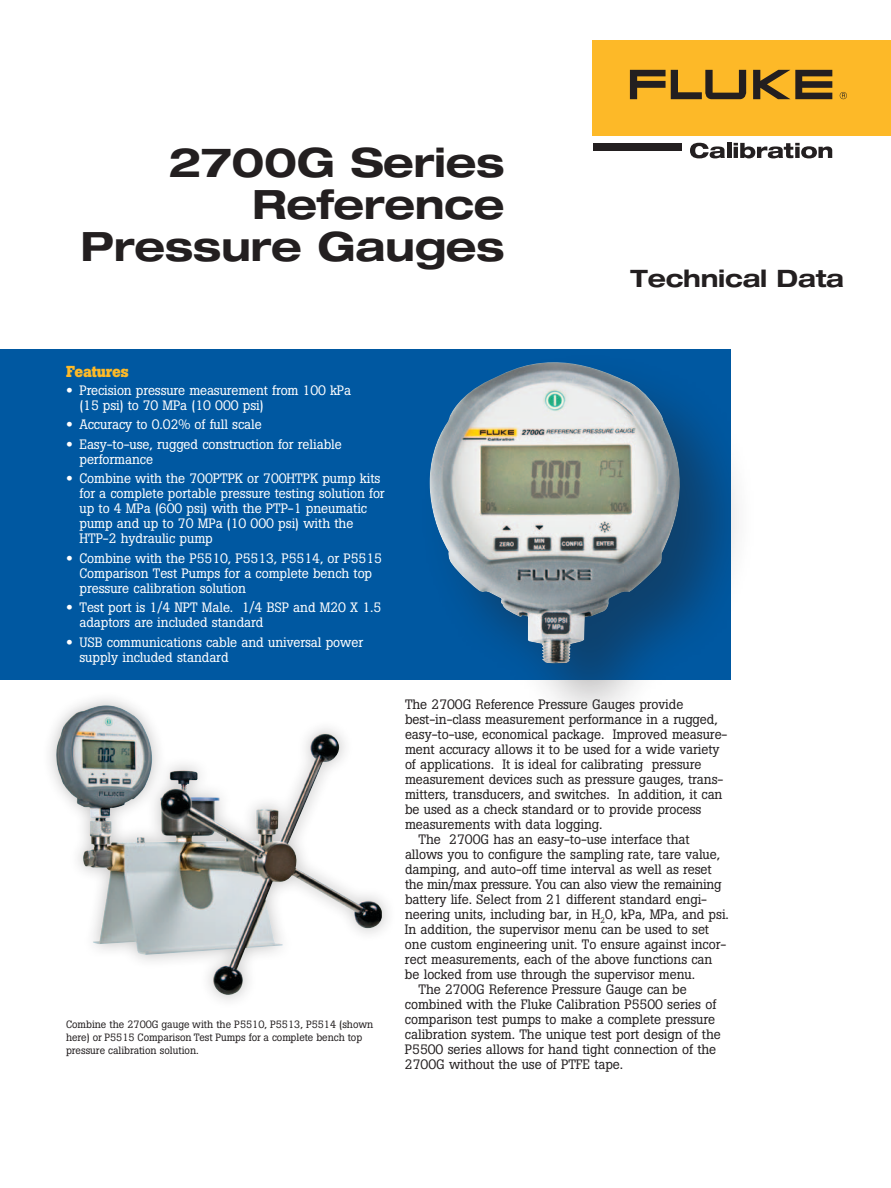
<style>
.page{position:relative;width:891px;height:1188px;background:#fff}
.page>*{position:absolute;margin:0;border:0;box-sizing:border-box;transform-origin:0 0}
.t1{font:700 expanded 40.5px/42px "Helvetica Neue LT Std";letter-spacing:-.01em;color:#231f20;text-align:right}
.t2{font:700 expanded 24px "Helvetica Neue LT Std";letter-spacing:-.01em;color:#231f20}
.t3{font:700 15.75px "Boton Pro";letter-spacing:-.015em;color:#fdb928}
.t4{font:13.5px "Boton Pro";letter-spacing:-.005em;color:#231f20}
.t5{font:13.5px/15px "Boton Pro";letter-spacing:-.005em;color:#fff}
.t6{font:13.5px "Boton Pro";letter-spacing:-.025em;color:#231f20}
.t7{font:10.5px/12.6px "Boton Pro";color:#231f20}
.s1{font-family:"Helvetica Neue LT Std";font-weight:700;font-stretch:expanded}
</style>
<div class="page">
<div style="left:0;top:349px;width:730px;height:331px;background:#0058a1"></div>
<div style="left:593px;top:40px;width:298px;height:96px;background:#fdb928"></div>
<svg style="left:753px;top:70px;width:79px;height:29px"></svg>
<svg style="left:630px;top:70px;width:116px;height:29px"></svg>
<svg style="left:840px;top:92px;width:7px;height:7px"></svg>
<div style="left:593px;top:143px;width:89px;height:7px;background:#231f20"></div>
<svg style="left:690px;top:143px;width:35px;height:15px"></svg>
<hr style="left:727px;top:143px;width:4px;height:15px;background:#231f20">
<svg style="left:734px;top:143px;width:98px;height:15px"></svg>
<img style="left:53px;top:711px;width:329px;height:286px">
<div style="left:419px;top:351px;width:339px;height:390px;background:#231f20;opacity:.4"></div>
<div style="left:427px;top:362px;width:241px;height:301px;background:#fff;opacity:.8"></div>
<div style="left:427px;top:387px;width:254px;height:276px;background:#231f20;opacity:.75"></div>
<h1 class="t1" style="left:81px;top:141px;width:425px">2700G Series<br>Reference<br>Pressure Gauges</h1>
<p class="t3" style="left:66px;top:361px;width:64px">Features</p>
<p class="t5" style="left:80px;top:383px;width:273px;text-indent:-14px"><span class="s1">•</span> Precision pressure measurement from 100 kPa (15 psi) to 70 MPa (10 000 psi)</p>
<p class="t5" style="left:66px;top:417px;width:197px"><span class="s1">•</span> Accuracy to 0.02% of full scale</p>
<p class="t5" style="left:80px;top:437px;width:264px;text-indent:-14px"><span class="s1">•</span> Easy-to-use, rugged construction for reliable performance</p>
<p class="t5" style="left:80px;top:471px;width:307px;text-indent:-14px"><span class="s1">•</span> Combine with the 700PTPK or 700HTPK pump kits for a complete portable pressure testing solution for up to 4 MPa (600 psi) with the PTP-1 pneumatic pump and up to 70 MPa (10 000 psi) with the HTP-2 hydraulic pump</p>
<p class="t5" style="left:80px;top:551px;width:304px;text-indent:-14px"><span class="s1">•</span> Combine with the P5510, P5513, P5514, or P5515<br>Comparison Test Pumps for a complete bench top pressure calibration solution</p>
<p class="t5" style="left:80px;top:600px;width:303px;text-indent:-14px"><span class="s1">•</span> Test port is 1/4 NPT Male. 1/4 BSP and M20 X 1.5 adaptors are included standard</p>
<p class="t5" style="left:80px;top:635px;width:285px;text-indent:-14px"><span class="s1">•</span> USB communications cable and universal power supply included standard</p>
<h2 class="t2" style="left:631px;top:264px;width:215px">Technical Data</h2>
<p class="t7" style="left:66px;top:1019px;width:309px">Combine the 2700G gauge with the P5510, P5513, P5514 (shown here) or P5515 Comparison Test Pumps for a complete bench top pressure calibration solution.</p>
<p class="t4" style="left:405px;top:695px;width:280px">The 2700G Reference Pressure Gauges provide</p>
<p class="t4" style="left:405px;top:710px;width:314px">best-in-class measurement performance in a rugged,</p>
<p class="t4" style="left:405px;top:725px;width:324px">easy-to-use, economical package. Improved measure-</p>
<p class="t4" style="left:405px;top:740px;width:316px">ment accuracy allows it to be used for a wide variety</p>
<p class="t4" style="left:405px;top:755px;width:298px">of applications. It is ideal for calibrating pressure</p>
<p class="t4" style="left:405px;top:770px;width:320px">measurement devices such as pressure gauges, trans-</p>
<p class="t4" style="left:405px;top:785px;width:319px">mitters, transducers, and switches. In addition, it can</p>
<p class="t4" style="left:405px;top:800px;width:298px">be used as a check standard or to provide process</p>
<p class="t4" style="left:405px;top:815px;width:199px">measurements with data logging.</p>
<p class="t4" style="left:419px;top:830px;width:273px">The 2700G has an easy-to-use interface that</p>
<p class="t4" style="left:405px;top:845px;width:317px">allows you to configure the sampling rate, tare value,</p>
<p class="t4" style="left:405px;top:860px;width:308px">damping, and auto-off time interval as well as reset</p>
<p class="t6" style="left:405px;top:875px;width:318px">the min/max pressure. You can also view the remaining</p>
<p class="t4" style="left:405px;top:890px;width:304px">battery life. Select from 21 different standard engi-</p>
<p class="t4" style="left:405px;top:905px;width:325px">neering units, including bar, in H<sub>2</sub>O, kPa, MPa, and psi.</p>
<p class="t4" style="left:405px;top:920px;width:306px">In addition, the supervisor menu can be used to set</p>
<p class="t4" style="left:405px;top:935px;width:323px">one custom engineering unit. To ensure against incor-</p>
<p class="t4" style="left:405px;top:950px;width:309px">rect measurements, each of the above functions can</p>
<p class="t4" style="left:405px;top:965px;width:292px">be locked from use through the supervisor menu.</p>
<p class="t4" style="left:418px;top:980px;width:270px">The 2700G Reference Pressure Gauge can be</p>
<p class="t4" style="left:405px;top:995px;width:313px">combined with the Fluke Calibration P5500 series of</p>
<p class="t4" style="left:405px;top:1010px;width:312px">comparison test pumps to make a complete pressure</p>
<p class="t4" style="left:405px;top:1025px;width:317px">calibration system. The unique test port design of the</p>
<p class="t4" style="left:405px;top:1040px;width:313px">P5500 series allows for hand tight connection of the</p>
<p class="t4" style="left:405px;top:1055px;width:220px">2700G without the use of PTFE tape.</p>
</div>
